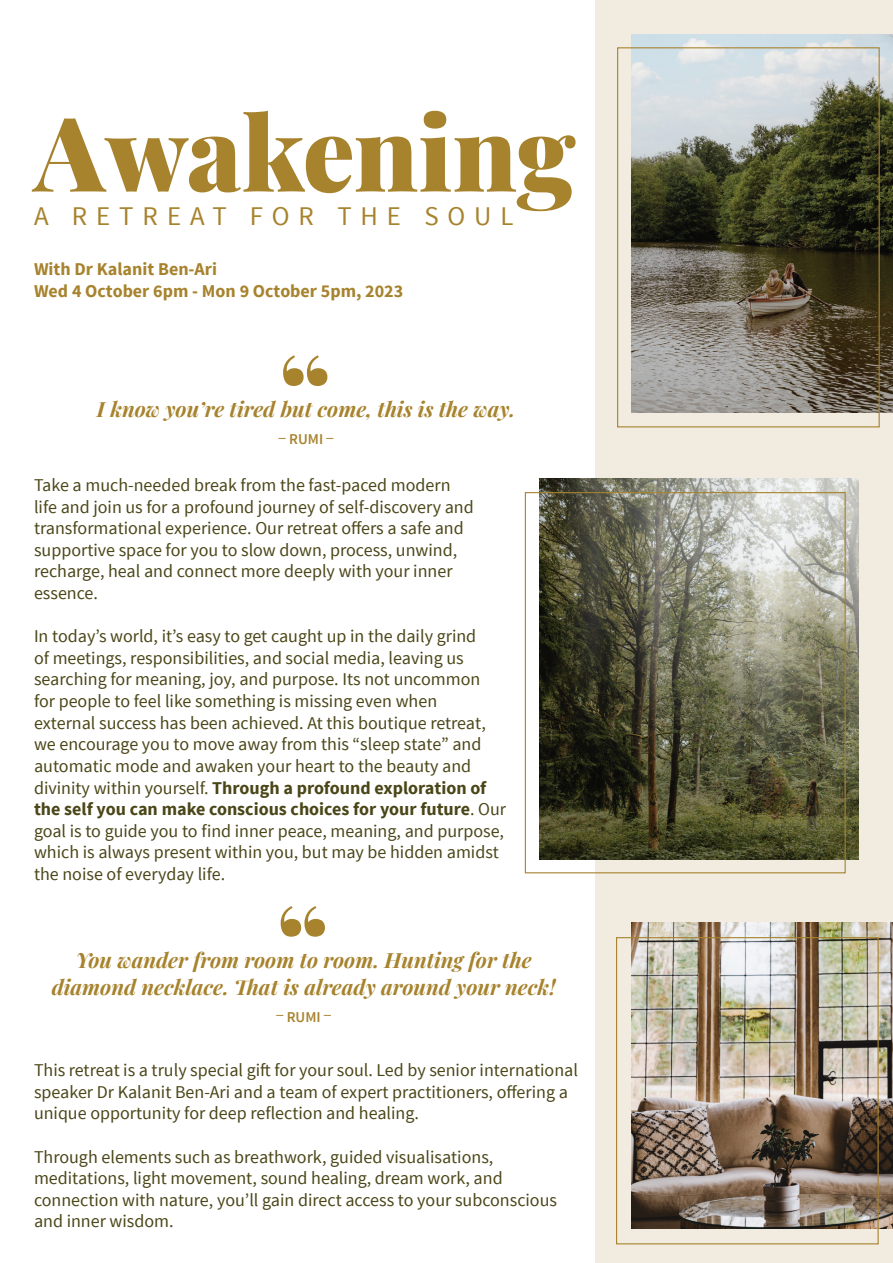
<style>
.page{position:relative;width:893px;height:1263px;background:#fff}
.page>*{position:absolute;margin:0;border:0;box-sizing:border-box;transform-origin:0 0}
.t1{font:900 103.5px "Playfair Display";letter-spacing:-.005em;color:#a7832e}
.t2{font:27px "Source Sans Pro";letter-spacing:.33em;color:#a7832e}
.t3{font:italic 700 21px/27px "Playfair Display";color:#a7832e;text-align:center}
.t4{font:18px/21.6px "Source Sans Pro";color:#4b4618}
.t5{font:700 18px/21.6px "Source Sans Pro";color:#a7832e}
.t6{font:600 15px "Source Sans Pro";color:#a7832e}
.s1{font-weight:700}
</style>
<div class="page">
<div style="left:596px;top:0;width:297px;height:1263px;background:#f1ecdf"></div>
<img style="left:631px;top:34px;width:262px;height:378px">
<img style="left:631px;top:923px;width:262px;height:306px">
<img style="left:539px;top:479px;width:320px;height:380px">
<div style="left:525px;top:492px;width:321px;height:381px;border:1px solid #a7832e"></div>
<div style="left:616px;top:937px;width:263px;height:307px;border:1px solid #a7832e"></div>
<div style="left:617px;top:47px;width:263px;height:380px;border:1px solid #a7832e"></div>
<h1 class="t1" style="left:34px;top:71px;width:543px">Awakening</h1>
<h2 class="t2" style="left:34px;top:200px;width:481px">A RETREAT FOR THE SOUL</h2>
<p class="t5" style="left:34px;top:259px;width:371px">With Dr Kalanit Ben-Ari<br>Wed 4 October 6pm - Mon 9 October 5pm, 2023</p>
<h1 class="t1" style="left:279px;top:310px;width:53px">“</h1>
<p class="t3" style="left:97px;top:394px;width:420px">I know you’re tired but come, this is the way.</p>
<p class="t6" style="left:279px;top:422px;width:9px">_</p>
<p class="t6" style="left:289px;top:430px;width:36px">RUMI</p>
<p class="t6" style="left:326px;top:422px;width:9px">_</p>
<p class="t4" style="left:34px;top:475px;width:441px">Take a much-needed break from the fast-paced modern life and join us for a profound journey of self-discovery and transformational experience. Our retreat offers a safe and supportive space for you to slow down, process, unwind, recharge, heal and connect more deeply with your inner essence.</p>
<p class="t4" style="left:34px;top:626px;width:474px">In today’s world, it’s easy to get caught up in the daily grind<br>of meetings, responsibilities, and social media, leaving us searching for meaning, joy, and purpose. Its not uncommon<br>for people to feel like something is missing even when<br>external success has been achieved. At this boutique retreat, we encourage you to move away from this “sleep state” and automatic mode and awaken your heart to the beauty and divinity within yourself. <span class="s1">Through a profound exploration of the self you can make conscious choices for your future</span>. Our goal is to guide you to find inner peace, meaning, and purpose, which is always present within you, but may be hidden amidst the noise of everyday life.</p>
<h1 class="t1" style="left:277px;top:861px;width:53px">“</h1>
<p class="t3" style="left:52px;top:944px;width:506px">You wander from room to room. Hunting for the diamond necklace. That is already around your neck!</p>
<p class="t6" style="left:276px;top:1000px;width:9px">_</p>
<p class="t6" style="left:287px;top:1007px;width:36px">RUMI</p>
<p class="t6" style="left:324px;top:1000px;width:9px">_</p>
<p class="t4" style="left:34px;top:1060px;width:545px">This retreat is a truly special gift for your soul. Led by senior international speaker Dr Kalanit Ben-Ari and a team of expert practitioners, offering a unique opportunity for deep reflection and healing.</p>
<p class="t4" style="left:34px;top:1146px;width:525px">Through elements such as breathwork, guided visualisations, meditations, light movement, sound healing, dream work, and connection with nature, you’ll gain direct access to your subconscious and inner wisdom.</p>
</div>
